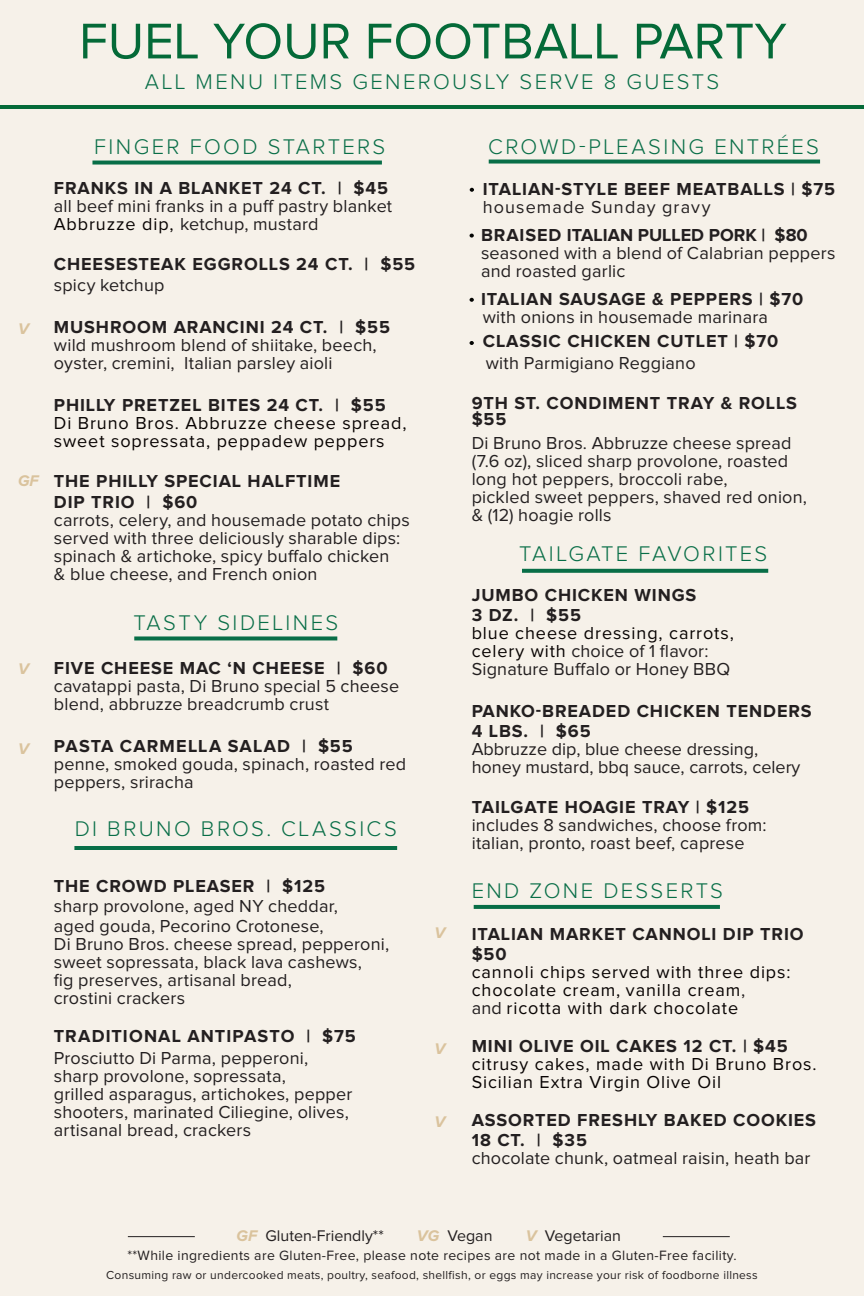
<style>
.page{position:relative;width:864px;height:1296px;background:#f6f1e9}
.page>*{position:absolute;margin:0;border:0;box-sizing:border-box;transform-origin:0 0}
.t1{font:52px "Proxima Nova";color:#046a38}
.Description{font:300 22px "Proxima Nova";letter-spacing:.105em;color:#086e47}
.Description-2{font:18px/18px "Proxima Nova";letter-spacing:.01em;color:#231f20}
.Description-3{font:700 18px/20px "Proxima Nova";letter-spacing:.05em;color:#231f20}
.Description-4{font:18px/18px "Proxima Nova";letter-spacing:.05em;color:#080302}
.Price{font:18px/18px "Proxima Nova";letter-spacing:.05em;color:#080302}
.Description-5{font:700 18px "Proxima Nova";color:#231f20}
.Price-2{font:18px "Proxima Nova";letter-spacing:.01em;color:#231f20}
.Description-6{font:18px "Proxima Nova";letter-spacing:.06em;color:#231f20}
.t2{font:16px "Proxima Nova";color:#231f20}
.t3{font:italic 700 16px "Proxima Nova";color:#dac39d}
.t4{font:14px "Proxima Nova";letter-spacing:.025em;color:#231f20}
.t5{font:12px "Proxima Nova";letter-spacing:.025em;color:#231f20}
.s1{color:#080302}
.s2{font-weight:700;color:#231f20}
.s3{font-weight:700}
.s4{color:#231f20}
.s5{font-weight:700;font-style:italic;color:#dac39d}
</style>
<div class="page">
<hr style="left:663px;top:1236px;width:67px;height:1px;background:#231f20">
<hr style="left:128px;top:1236px;width:67px;height:1px;background:#231f20">
<svg style="left:92px;top:161px;width:290px;height:4px"></svg>
<svg style="left:489px;top:160px;width:331px;height:4px"></svg>
<svg style="left:134px;top:636px;width:203px;height:4px"></svg>
<hr style="left:74px;top:846px;width:323px;height:4px;background:#086e47">
<svg style="left:474px;top:905px;width:246px;height:4px"></svg>
<hr style="left:0;top:105px;width:864px;height:4px;background:#046a38">
<svg style="left:522px;top:569px;width:246px;height:4px"></svg>
<svg style="left:470px;top:234px;width:4px;height:4px"></svg>
<svg style="left:470px;top:188px;width:4px;height:4px"></svg>
<svg style="left:470px;top:298px;width:4px;height:4px"></svg>
<svg style="left:470px;top:341px;width:4px;height:4px"></svg>
<p class="t1" style="left:79px;top:12px;width:709px">FUEL YOUR FOOTBALL PARTY</p>
<p class="Description" style="left:145px;top:70px;width:576px">ALL MENU ITEMS GENEROUSLY SERVE 8 GUESTS</p>
<p class="t3" style="left:18px;top:319px;width:12px">V</p>
<p class="t3" style="left:18px;top:472px;width:22px">GF</p>
<p class="t3" style="left:18px;top:660px;width:12px">V</p>
<p class="t3" style="left:18px;top:739px;width:12px">V</p>
<p class="Description" style="left:94px;top:134px;width:292px">FINGER FOOD STARTERS</p>
<p class="Description-3" style="left:54px;top:178px;width:336px">FRANKS IN A BLANKET 24 CT. | $45</p>
<p class="Description-2" style="left:54px;top:197px;width:340px">all beef mini franks in a puff pastry blanket<br><span class="s1">Abbruzze dip,</span> ketchup, mustard</p>
<p class="Description-3" style="left:54px;top:254px;width:363px">CHEESESTEAK EGGROLLS 24 CT. | $55</p>
<p class="Description-2" style="left:54px;top:277px;width:112px">spicy ketchup</p>
<p class="Description-3" style="left:54px;top:318px;width:338px">MUSHROOM ARANCINI 24 CT. | $55</p>
<p class="Description-2" style="left:54px;top:336px;width:324px">wild mushroom blend of shiitake, beech, oyster, cremini, Italian parsley aioli</p>
<p class="Description-4" style="left:54px;top:396px;width:354px"><span class="s2">PHILLY PRETZEL BITES 24 CT. | $55<br></span>Di Bruno Bros. Abbruzze cheese spread, sweet sopressata, peppadew peppers</p>
<p class="Description-3" style="left:54px;top:471px;width:288px">THE PHILLY SPECIAL HALFTIME</p>
<p class="Description-3" style="left:54px;top:493px;width:145px">DIP TRIO | $60</p>
<p class="Description-2" style="left:54px;top:512px;width:357px">carrots, celery, and housemade potato chips served with three deliciously sharable dips: spinach &amp; artichoke, spicy buffalo chicken</p>
<p class="Description-2" style="left:54px;top:566px;width:265px">&amp; blue cheese, and French onion</p>
<p class="Description" style="left:133px;top:610px;width:206px">TASTY SIDELINES</p>
<p class="Description-3" style="left:54px;top:658px;width:335px">FIVE CHEESE MAC ‘N CHEESE | $60</p>
<p class="Description-2" style="left:54px;top:677px;width:347px">cavatappi pasta, Di Bruno special 5 cheese blend, abbruzze breadcrumb crust</p>
<p class="Description-3" style="left:54px;top:736px;width:300px">PASTA CARMELLA SALAD | $55</p>
<p class="Description-2" style="left:54px;top:755px;width:354px">penne, smoked gouda, spinach, roasted red peppers, sriracha</p>
<p class="Description" style="left:75px;top:816px;width:324px">DI BRUNO BROS. CLASSICS</p>
<p class="Description-3" style="left:54px;top:876px;width:273px">THE CROWD PLEASER | $125</p>
<p class="Description-2" style="left:54px;top:896px;width:286px;line-height:20px">sharp provolone, aged NY cheddar, aged gouda, Pecorino Crotonese,</p>
<p class="Description-2" style="left:54px;top:935px;width:337px">Di Bruno Bros. cheese spread, pepperoni, sweet sopressata, black lava cashews,<br>fig preserves, artisanal bread,<br>crostini crackers</p>
<p class="Description-3" style="left:54px;top:1026px;width:303px">TRADITIONAL ANTIPASTO | $75</p>
<p class="Description-2" style="left:54px;top:1049px;width:300px">Prosciutto Di Parma, pepperoni, sharp provolone, sopressata,<br>grilled asparagus, artichokes, pepper shooters, marinated Ciliegine, olives, artisanal bread, crackers</p>
<p class="t3" style="left:435px;top:924px;width:12px">V</p>
<p class="t3" style="left:435px;top:1039px;width:12px">V</p>
<p class="t3" style="left:435px;top:1113px;width:12px">V</p>
<p class="Description" style="left:488px;top:134px;width:332px">CROWD-PLEASING ENTRÉES</p>
<p class="Description-3" style="left:483px;top:180px;width:354px">ITALIAN-STYLE BEEF MEATBALLS | $75</p>
<p class="Description-6" style="left:483px;top:197px;width:229px">housemade Sunday gravy</p>
<p class="Description-5" style="left:481px;top:225px;width:328px">BRAISED ITALIAN PULLED PORK | $80</p>
<p class="Description-2" style="left:481px;top:245px;width:356px">seasoned with a blend of Calabrian peppers and roasted garlic</p>
<p class="Description-2" style="left:481px;top:291px;width:324px"><span class="s3">ITALIAN SAUSAGE &amp; PEPPERS | $70 </span>with onions in housemade marinara</p>
<p class="Description-3" style="left:483px;top:332px;width:297px">CLASSIC CHICKEN CUTLET | $70</p>
<p class="Description-2" style="left:486px;top:354px;width:212px">with Parmigiano Reggiano</p>
<p class="Description-3" style="left:472px;top:396px;width:327px;line-height:16px">9TH ST. CONDIMENT TRAY &amp; ROLLS $55</p>
<p class="Description-2" style="left:472px;top:434px;width:321px">Di Bruno Bros. Abbruzze cheese spread</p>
<p class="Description-2" style="left:472px;top:452px;width:337px">(7.6 oz), sliced sharp provolone, roasted long hot peppers, broccoli rabe,<br>pickled sweet peppers, shaved red onion, &amp; (12) hoagie rolls</p>
<p class="Description" style="left:519px;top:542px;width:250px">TAILGATE FAVORITES</p>
<p class="Description-3" style="left:472px;top:586px;width:226px">JUMBO CHICKEN WINGS<br>3 DZ. | $55</p>
<p class="Price" style="left:472px;top:624px;width:264px">blue cheese dressing, carrots, celery with <span class="s4">choice of 1 flavor:</span></p>
<p class="Price-2" style="left:472px;top:659px;width:260px">Signature Buffalo or Honey BBQ</p>
<p class="Description-3" style="left:472px;top:701px;width:342px">PANKO-BREADED CHICKEN TENDERS</p>
<p class="Description-3" style="left:472px;top:721px;width:121px">4 LBS. | $65</p>
<p class="Description-2" style="left:472px;top:740px;width:330px">Abbruzze dip, blue cheese dressing, honey mustard, bbq sauce, carrots, celery</p>
<p class="Description-3" style="left:472px;top:797px;width:279px">TAILGATE HOAGIE TRAY | $125</p>
<p class="Description-2" style="left:472px;top:816px;width:296px">includes 8 sandwiches, choose from: italian, pronto, roast beef, caprese</p>
<p class="Description" style="left:472px;top:879px;width:253px">END ZONE DESSERTS</p>
<p class="Description-3" style="left:472px;top:925px;width:334px">ITALIAN MARKET CANNOLI DIP TRIO $50</p>
<p class="Price" style="left:472px;top:964px;width:320px">cannoli chips served with three dips: chocolate cream, vanilla cream<span class="s4">,<br>and</span> ricotta with dark chocolate</p>
<p class="Description-4" style="left:472px;top:1038px;width:346px"><span class="s2">MINI OLIVE OIL CAKES 12 CT. | $45 </span>citrusy cakes, made with Di Bruno Bros.<br>Sicilian Extra Virgin Olive Oil</p>
<p class="Description-3" style="left:472px;top:1111px;width:346px">ASSORTED FRESHLY BAKED COOKIES</p>
<p class="Description-3" style="left:472px;top:1131px;width:117px">18 CT. | $35</p>
<p class="Description-2" style="left:472px;top:1150px;width:340px">chocolate chunk, oatmeal raisin, heath bar</p>
<p class="t2" style="left:237px;top:1226px;width:149px"><span class="s5">GF</span> Gluten-Friendly**</p>
<p class="t2" style="left:417px;top:1226px;width:77px"><span class="s5">VG</span> Vegan</p>
<p class="t2" style="left:526px;top:1226px;width:97px"><span class="s5">V</span> Vegetarian</p>
<p class="t4" style="left:127px;top:1247px;width:611px">**While ingredients are Gluten-Free, please note recipes are not made in a Gluten-Free facility.</p>
<p class="t5" style="left:106px;top:1268px;width:653px">Consuming raw or undercooked meats, poultry, seafood, shellfish, or eggs may increase your risk of foodborne illness</p>
</div>
